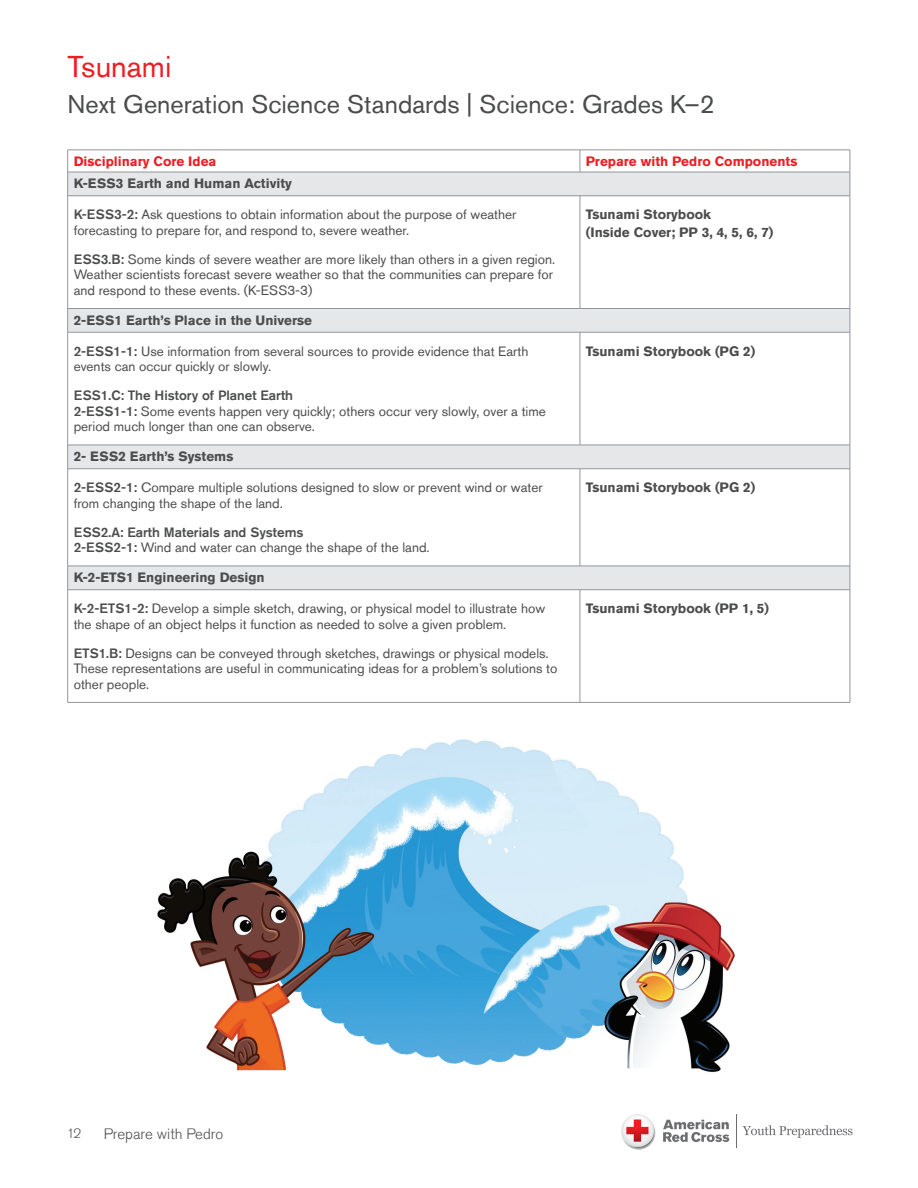
<style>
.page{position:relative;width:918px;height:1188px;background:#fff}
.page>*{position:absolute;margin:0;border:0;box-sizing:border-box;transform-origin:0 0}
.Page_Titles{font:30px "Akzidenz Grotesk Std";color:#ee1d23}
.Page_Subheaders{font:25.5px "Akzidenz Grotesk Std";color:#4b4c4d}
.t1{font:300 15px "Akzidenz Grotesk Std";color:#4b4c4d}
.t2{font:13.5px/15.5px "Akzidenz Grotesk Std";color:#4b4c4d}
.Sm_text{font:700 13.5px "Akzidenz Grotesk Std";color:#4b4c4d}
.t3{font:500 13.5px "Akzidenz Grotesk Std";color:#4b4c4d}
.Sm_text-2{font:700 13.5px "Akzidenz Grotesk Std";color:#ee1d23}
.t4{font:300 13.5px "Akzidenz Grotesk Std";color:#4b4c4d}
.s1{font-weight:500}
</style>
<div class="page">
<hr style="left:737px;top:1114px;width:1px;height:33px;background:#6c6d70">
<svg style="left:621px;top:1114px;width:35px;height:36px"></svg>
<svg style="left:663px;top:1120px;width:66px;height:22px"></svg>
<svg style="left:743px;top:1125px;width:110px;height:13px"></svg>
<div style="left:68px;top:172px;width:782px;height:24px;background:#e6e7e9"></div>
<svg style="left:68px;top:309px;width:782px;height:280px"></svg>
<hr style="left:68px;top:150px;width:512px;height:1px;background:#939598">
<hr style="left:580px;top:150px;width:270px;height:1px;background:#939598">
<svg style="left:580px;top:150px;width:1px;height:22px"></svg>
<hr style="left:68px;top:172px;width:512px;height:1px;background:#939598">
<svg style="left:67px;top:150px;width:1px;height:46px"></svg>
<hr style="left:580px;top:172px;width:270px;height:1px;background:#939598">
<svg style="left:850px;top:150px;width:1px;height:46px"></svg>
<hr style="left:68px;top:196px;width:512px;height:1px;background:#939598">
<hr style="left:67px;top:196px;width:1px;height:112px;background:#939598">
<hr style="left:580px;top:196px;width:270px;height:1px;background:#939598">
<hr style="left:580px;top:196px;width:1px;height:112px;background:#939598">
<hr style="left:850px;top:196px;width:1px;height:112px;background:#939598">
<hr style="left:67px;top:332px;width:1px;height:113px;background:#939598">
<hr style="left:580px;top:332px;width:1px;height:113px;background:#939598">
<hr style="left:850px;top:332px;width:1px;height:113px;background:#939598">
<hr style="left:67px;top:469px;width:1px;height:97px;background:#939598">
<hr style="left:580px;top:469px;width:1px;height:97px;background:#939598">
<hr style="left:850px;top:469px;width:1px;height:97px;background:#939598">
<hr style="left:67px;top:590px;width:1px;height:112px;background:#939598">
<hr style="left:580px;top:590px;width:1px;height:112px;background:#939598">
<hr style="left:850px;top:590px;width:1px;height:112px;background:#939598">
<hr style="left:68px;top:308px;width:512px;height:1px;background:#939598">
<svg style="left:67px;top:309px;width:1px;height:23px"></svg>
<hr style="left:580px;top:308px;width:270px;height:1px;background:#939598">
<svg style="left:850px;top:309px;width:1px;height:23px"></svg>
<hr style="left:68px;top:332px;width:512px;height:1px;background:#939598">
<hr style="left:580px;top:332px;width:270px;height:1px;background:#939598">
<hr style="left:68px;top:445px;width:512px;height:1px;background:#939598">
<svg style="left:67px;top:445px;width:1px;height:24px"></svg>
<hr style="left:580px;top:445px;width:270px;height:1px;background:#939598">
<svg style="left:850px;top:445px;width:1px;height:24px"></svg>
<hr style="left:68px;top:468px;width:512px;height:1px;background:#939598">
<hr style="left:580px;top:468px;width:270px;height:1px;background:#939598">
<hr style="left:68px;top:566px;width:512px;height:1px;background:#939598">
<svg style="left:67px;top:566px;width:1px;height:24px"></svg>
<hr style="left:580px;top:566px;width:270px;height:1px;background:#939598">
<svg style="left:850px;top:566px;width:1px;height:24px"></svg>
<hr style="left:68px;top:589px;width:512px;height:1px;background:#939598">
<hr style="left:580px;top:589px;width:270px;height:1px;background:#939598">
<hr style="left:68px;top:702px;width:512px;height:1px;background:#939598">
<hr style="left:580px;top:702px;width:270px;height:1px;background:#939598">
<img style="left:157px;top:739px;width:578px;height:334px">
<p class="Page_Titles" style="left:68px;top:48px;width:105px">Tsunami</p>
<p class="Page_Subheaders" style="left:68px;top:89px;width:649px">Next Generation Science Standards | Science: Grades K–2</p>
<p class="Sm_text-2" style="left:74px;top:153px;width:144px">Disciplinary Core Idea</p>
<p class="Sm_text-2" style="left:586px;top:153px;width:213px">Prepare with Pedro Components</p>
<p class="Sm_text" style="left:74px;top:176px;width:220px">K-ESS3 Earth and Human Activity</p>
<p class="t2" style="left:74px;top:207px;width:444px"><span class="s1">K-ESS3-2:</span> Ask questions to obtain information about the purpose of weather forecasting to prepare for, and respond to, severe weather.</p>
<p class="t2" style="left:74px;top:251px;width:483px"><span class="s1">ESS3.B:</span> Some kinds of severe weather are more likely than others in a given region.<br>Weather scientists forecast severe weather so that the communities can prepare for and respond to these events. (K-ESS3-3)</p>
<p class="Sm_text" style="left:586px;top:207px;width:127px">Tsunami Storybook</p>
<p class="Sm_text" style="left:586px;top:225px;width:189px">(Inside Cover; PP 3, 4, 5, 6, 7)</p>
<p class="Sm_text" style="left:74px;top:312px;width:240px">2-ESS1 Earth’s Place in the Universe</p>
<p class="t2" style="left:74px;top:343px;width:456px"><span class="s1">2-ESS1-1:</span> Use information from several sources to provide evidence that Earth events can occur quickly or slowly.</p>
<p class="t3" style="left:74px;top:387px;width:221px">ESS1.C: The History of Planet Earth</p>
<p class="t2" style="left:74px;top:403px;width:474px"><span class="s1">2-ESS1-1:</span> Some events happen very quickly; others occur very slowly, over a time period much longer than one can observe.</p>
<p class="Sm_text" style="left:74px;top:449px;width:161px">2- ESS2 Earth’s Systems</p>
<p class="t2" style="left:74px;top:480px;width:470px"><span class="s1">2-ESS2-1:</span> Compare multiple solutions designed to slow or prevent wind or water from changing the shape of the land.</p>
<p class="t3" style="left:74px;top:524px;width:231px">ESS2.A: Earth Materials and Systems</p>
<p class="t2" style="left:74px;top:540px;width:358px"><span class="s1">2-ESS2-1:</span> Wind and water can change the shape of the land.</p>
<p class="Sm_text" style="left:74px;top:570px;width:192px">K-2-ETS1 Engineering Design</p>
<p class="t2" style="left:74px;top:601px;width:473px"><span class="s1">K-2-ETS1-2:</span> Develop a simple sketch, drawing, or physical model to illustrate how the shape of an object helps it function as needed to solve a given problem.</p>
<p class="t2" style="left:74px;top:645px;width:485px"><span class="s1">ETS1.B:</span> Designs can be conveyed through sketches, drawings or physical models.<br>These representations are useful in communicating ideas for a problem’s solutions to other people.</p>
<p class="Sm_text" style="left:586px;top:343px;width:171px">Tsunami Storybook (PG 2)</p>
<p class="Sm_text" style="left:586px;top:480px;width:171px">Tsunami Storybook (PG 2)</p>
<p class="Sm_text" style="left:586px;top:601px;width:185px">Tsunami Storybook (PP 1, 5)</p>
<p class="t4" style="left:67px;top:1126px;width:16px">12</p>
<p class="t1" style="left:104px;top:1126px;width:121px">Prepare with Pedro</p>
</div>
